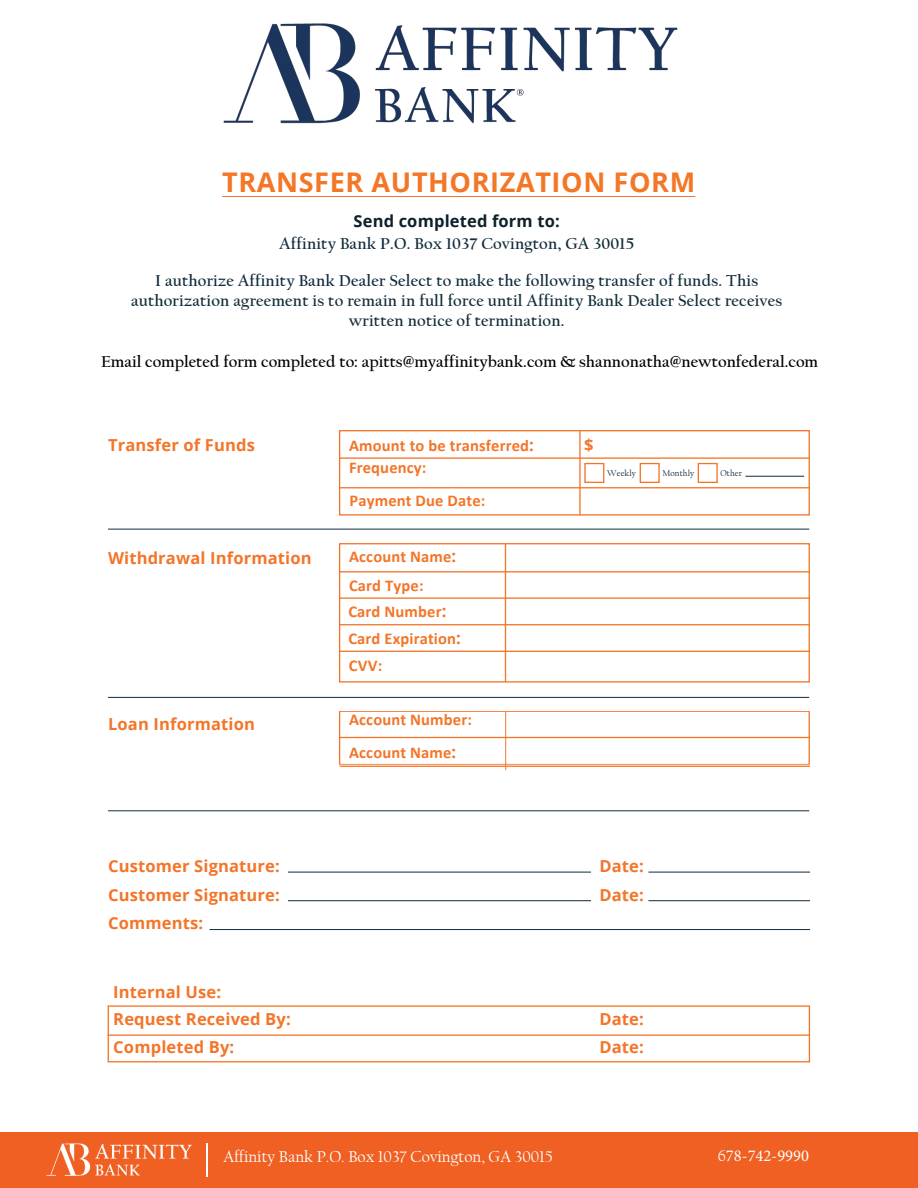
<style>
.page{position:relative;width:918px;height:1188px;background:#fff}
.page>*{position:absolute;margin:0;border:0;box-sizing:border-box;transform-origin:0 0}
.t1{font:700 27.15px "Open Sans";letter-spacing:.02em;color:#f47627}
.t2{font:700 16.5px/19.8px "Californian FB";letter-spacing:.01em;color:#102b3a;text-align:center}
.t3{font:700 16.5px/28.7px "Open Sans";letter-spacing:.01em;color:#f37529}
.t4{font:700 16.5px "Californian FB";color:#000}
.t5{font:700 16.5px/32.5px "Calibri";letter-spacing:.01em;color:#f37529}
.t6{font:700 16.5px/27.2px "Calibri";letter-spacing:.01em;color:#f37529}
.t7{font:16.5px "Californian FB";color:#fff}
.t8{font:700 16.5px "Open Sans";letter-spacing:.01em;color:#0e202c}
.t9{font:16.5px "Minion Pro";color:#fff}
.t10{font:8.85px "Californian FB";letter-spacing:.01em;color:#102a39}
.s1{font-family:"Open Sans"}
.s2{font-style:inherit}
.s3{font-family:"Californian FB"}
</style>
<div class="page">
<div style="left:0;top:1132px;width:918px;height:56px;background:#ef6022"></div>
<img style="left:46px;top:1143px;width:146px;height:33px">
<hr style="left:206px;top:1143px;width:2px;height:33px;background:#fff">
<hr style="left:222px;top:196px;width:473px;height:1px;background:#f47627">
<div style="left:339px;top:430px;width:471px;height:86px;border:1px solid #f37529"></div>
<hr style="left:579px;top:431px;width:2px;height:84px;background:#f37529">
<div style="left:339px;top:543px;width:471px;height:140px;border:1px solid #f37529"></div>
<hr style="left:505px;top:544px;width:1px;height:138px;background:#f37529">
<hr style="left:505px;top:712px;width:1px;height:58px;background:#f37529">
<hr style="left:340px;top:457px;width:470px;height:2px;background:#f37529">
<hr style="left:340px;top:487px;width:470px;height:1px;background:#f37529">
<hr style="left:340px;top:571px;width:470px;height:1px;background:#f37529">
<hr style="left:340px;top:597px;width:470px;height:2px;background:#f37529">
<hr style="left:340px;top:624px;width:470px;height:1px;background:#f37529">
<hr style="left:340px;top:651px;width:470px;height:1px;background:#f37529">
<div style="left:339px;top:711px;width:471px;height:54px;border:1px solid #f37529"></div>
<div style="left:108px;top:1005px;width:702px;height:57px;border:1px solid #f37529"></div>
<hr style="left:340px;top:737px;width:470px;height:1px;background:#f37529">
<hr style="left:340px;top:766px;width:470px;height:1px;background:#f37529">
<hr style="left:108px;top:1034px;width:702px;height:2px;background:#f37529">
<div style="left:584px;top:463px;width:20px;height:20px;border:1px solid #f37529"></div>
<div style="left:640px;top:463px;width:20px;height:20px;border:1px solid #f37529"></div>
<div style="left:698px;top:463px;width:20px;height:20px;border:1px solid #f37529"></div>
<hr style="left:745px;top:476px;width:59px;height:1px;background:#102a39">
<hr style="left:108px;top:529px;width:701px;height:1px;background:#102a39">
<hr style="left:108px;top:697px;width:701px;height:1px;background:#102a39">
<hr style="left:108px;top:810px;width:701px;height:1px;background:#102a39">
<hr style="left:288px;top:872px;width:303px;height:1px;background:#102a39">
<hr style="left:648px;top:872px;width:162px;height:1px;background:#102a39">
<hr style="left:288px;top:900px;width:303px;height:1px;background:#102a39">
<hr style="left:210px;top:929px;width:600px;height:1px;background:#102a39">
<hr style="left:648px;top:900px;width:162px;height:1px;background:#102a39">
<img style="left:223px;top:23px;width:455px;height:101px">
<h1 class="t1" style="left:222px;top:163px;width:475px">TRANSFER AUTHORIZATION FORM</h1>
<p class="t8" style="left:354px;top:209px;width:208px">Send completed form to:</p>
<p class="t2" style="left:279px;top:234px;width:356px">Affinity Bank P.O. Box 1037 Covington, GA 30015</p>
<p class="t2" style="left:131px;top:271px;width:653px">I authorize Affinity Bank Dealer Select to make the following transfer of funds. This authorization agreement is to remain in full force until Affinity Bank Dealer Select receives written notice of termination.</p>
<p class="t4" style="left:101px;top:353px;width:718px">Email completed form completed to: apitts@myaffinitybank.com &amp; shannonatha@newtonfederal.com</p>
<p class="t3" style="left:108px;top:430px;width:148px">Transfer of Funds</p>
<p class="t5" style="left:349px;top:429px;width:186px">Amount to be transferred<span class="s1">:</span></p>
<p class="t3" style="left:584px;top:430px;width:11px">$</p>
<p class="t5" style="left:349px;top:451px;width:79px">Frequency:</p>
<p class="t10" style="left:607px;top:468px;width:30px">Weekly</p>
<p class="t5" style="left:350px;top:484px;width:137px">Payment Due Date:</p>
<p class="t3" style="left:108px;top:544px;width:205px">Withdrawal Information</p>
<p class="t3" style="left:108px;top:709px;width:148px">Loan Information</p>
<p class="t6" style="left:349px;top:542px;width:109px;line-height:28.7px">Account <span class="s2">Name</span><span class="s1">:<br></span>Card Type:</p>
<p class="t6" style="left:348px;top:598px;width:114px">Card Number<span class="s1">:<br></span>Card Expiration<span class="s1">:<br></span>CVV<span class="s2">:</span></p>
<p class="t5" style="left:349px;top:703px;width:124px">Account Number:<br>Account Name<span class="s1">:</span></p>
<p class="t10" style="left:663px;top:468px;width:33px">Monthly</p>
<p class="t10" style="left:721px;top:468px;width:23px">Other</p>
<p class="t3" style="left:108px;top:851px;width:173px;text-align:justify">Customer Signature:<br>Customer Signature:<br>Comments:</p>
<p class="t3" style="left:113px;top:978px;width:179px;line-height:27.6px">Internal Use:<br>Request Received By:<br>Completed By:</p>
<p class="t3" style="left:599px;top:851px;width:46px">Date:<br>Date:</p>
<p class="t3" style="left:599px;top:1005px;width:46px;line-height:27.9px">Date:<br>Date:</p>
<p class="t7" style="left:224px;top:1148px;width:331px">Affinity Bank P.O. Box 1037 Covington, GA 30015</p>
<p class="t9" style="left:718px;top:1145px;width:93px"><span class="s3">6</span>78-742-9990</p>
</div>
